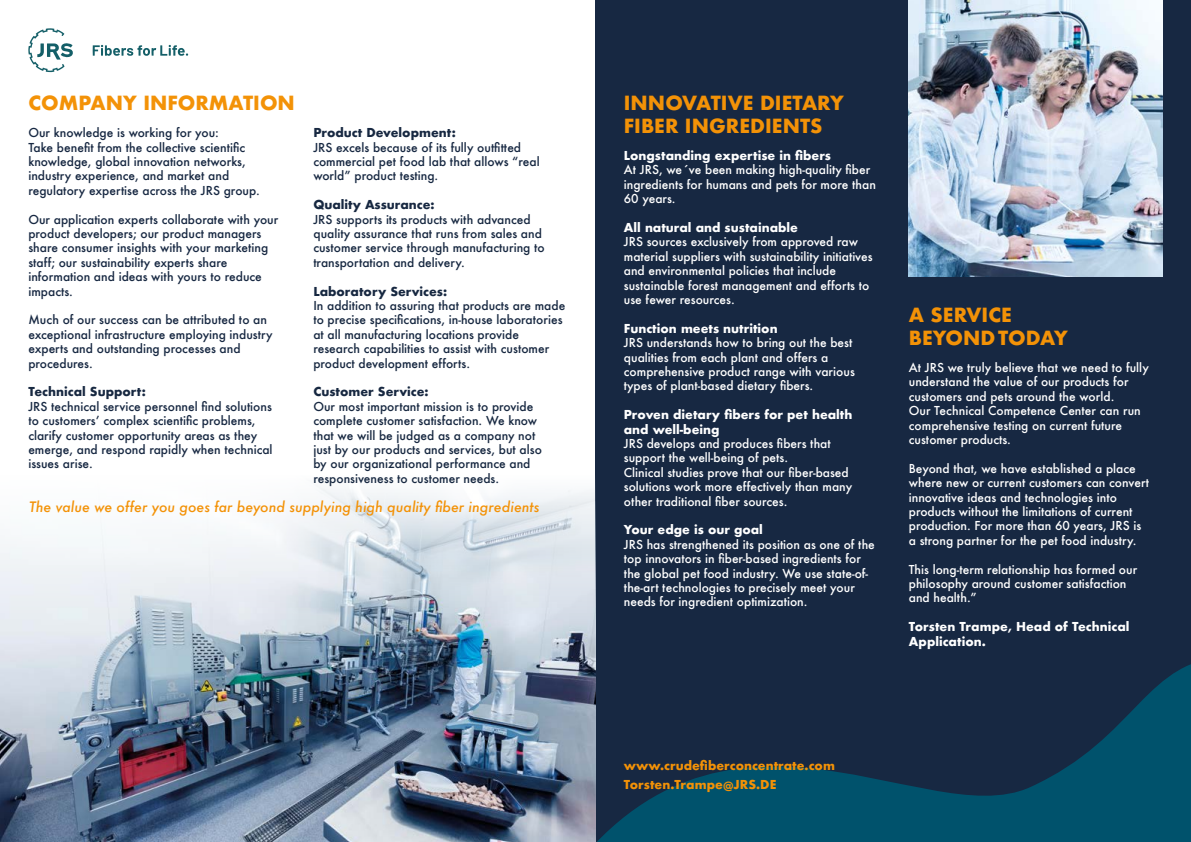
<style>
.page{position:relative;width:1191px;height:842px;background:#fff}
.page>*{position:absolute;margin:0;border:0;box-sizing:border-box;transform-origin:0 0}
.t1{font:700 19px/22.8px "Futura";color:#f39207}
.t2{font:italic 500 14px "Futura";color:#f39207}
.t3{font:500 12px/14.4px "Futura";color:#fff}
.t4{font:500 12px/14.4px "Futura";color:#172842}
.t5{font:500 12px/14.4px "Futura";color:#172841}
.t6{font:700 12px/14.4px "Futura";color:#fff}
.t7{font:700 12px "Futura";color:#172841}
.t8{font:700 12px/19px "Futura";color:#f39207}
</style>
<div class="page">
<div style="left:595px;top:0;width:596px;height:842px;background:#172842"></div>
<svg style="left:597px;top:664px;width:594px;height:178px"></svg>
<img style="left:0;top:486px;width:595px;height:356px">
<img style="left:909px;top:0;width:253px;height:276px">
<svg style="left:28px;top:28px;width:45px;height:44px"></svg>
<svg style="left:93px;top:45px;width:95px;height:11px"></svg>
<h1 class="t1" style="left:28px;top:92px;width:268px">COMPANY INFORMATION</h1>
<p class="t4" style="left:28px;top:125px;width:233px">Our knowledge is working for you:<br>Take benefit from the collective scientific knowledge, global innovation networks, industry experience, and market and regulatory expertise across the JRS group.</p>
<p class="t4" style="left:28px;top:212px;width:251px">Our application experts collaborate with your product developers; our product managers share consumer insights with your marketing staff; our sustainability experts share information and ideas with yours to reduce impacts.</p>
<p class="t4" style="left:28px;top:312px;width:246px">Much of our success can be attributed to an exceptional infrastructure employing industry experts and outstanding processes and procedures.</p>
<p class="t7" style="left:28px;top:383px;width:119px">Technical Support:</p>
<p class="t4" style="left:28px;top:399px;width:246px">JRS technical service personnel find solutions to customers’ complex scientific problems, clarify customer opportunity areas as they emerge, and respond rapidly when technical issues arise.</p>
<p class="t7" style="left:313px;top:124px;width:144px">Product Development:</p>
<p class="t4" style="left:313px;top:140px;width:228px">JRS excels because of its fully outfitted commercial pet food lab that allows “real world” product testing.</p>
<p class="t7" style="left:313px;top:196px;width:123px">Quality Assurance:</p>
<p class="t5" style="left:313px;top:212px;width:233px">JRS supports its products with advanced quality assurance that runs from sales and customer service through manufacturing to transportation and delivery.</p>
<p class="t7" style="left:313px;top:282px;width:135px">Laboratory Services:</p>
<p class="t5" style="left:313px;top:298px;width:253px">In addition to assuring that products are made to precise specifications, in-house laboratories at all manufacturing locations provide research capabilities to assist with customer product development efforts.</p>
<p class="t7" style="left:313px;top:383px;width:117px">Customer Service:</p>
<p class="t5" style="left:313px;top:399px;width:230px">Our most important mission is to provide complete customer satisfaction. We know that we will be judged as a company not just by our products and services, but also by our organizational performance and responsiveness to customer needs.</p>
<p class="t2" style="left:29px;top:497px;width:512px">The value we offer you goes far beyond supplying high quality fiber ingredients</p>
<h1 class="t1" style="left:624px;top:92px;width:221px">INNOVATIVE DIETARY<br>FIBER INGREDIENTS</h1>
<p class="t6" style="left:624px;top:148px;width:209px">Longstanding expertise in fibers</p>
<p class="t3" style="left:624px;top:163px;width:254px">At JRS, we´ve been making high-quality fiber ingredients for humans and pets for more than<br>60 years.</p>
<p class="t6" style="left:624px;top:220px;width:176px">All natural and sustainable</p>
<p class="t3" style="left:624px;top:235px;width:250px">JRS sources exclusively from approved raw material suppliers with sustainability initiatives and environmental policies that include sustainable forest management and efforts to use fewer resources.</p>
<p class="t6" style="left:624px;top:321px;width:155px">Function meets nutrition</p>
<p class="t3" style="left:624px;top:335px;width:232px">JRS understands how to bring out the best qualities from each plant and offers a comprehensive product range with various types of plant-based dietary fibers.</p>
<p class="t6" style="left:624px;top:407px;width:230px">Proven dietary fibers for pet health and well-being</p>
<p class="t3" style="left:624px;top:436px;width:230px">JRS develops and produces fibers that support the well-being of pets.<br>Clinical studies prove that our fiber-based solutions work more effectively than many other traditional fiber sources.</p>
<p class="t6" style="left:624px;top:523px;width:141px">Your edge is our goal</p>
<p class="t3" style="left:624px;top:537px;width:252px">JRS has strengthened its position as one of the top innovators in fiber-based ingredients for the global pet food industry. We use state-of&shy;the-art technologies to precisely meet your needs for ingredient optimization.</p>
<h1 class="t1" style="left:909px;top:304px;width:160px">A SERVICE<br>BEYOND TODAY</h1>
<p class="t3" style="left:909px;top:360px;width:241px">At JRS we truly believe that we need to fully understand the value of our products for customers and pets around the world.<br>Our Technical Competence Center can run comprehensive testing on current future customer products.</p>
<p class="t3" style="left:909px;top:461px;width:242px">Beyond that, we have established a place where new or current customers can convert innovative ideas and technologies into products without the limitations of current production. For more than 60 years, JRS is a strong partner for the pet food industry.</p>
<p class="t3" style="left:909px;top:562px;width:230px">This long-term relationship has formed our philosophy around customer satisfaction and health.”</p>
<p class="t6" style="left:909px;top:619px;width:222px">Torsten Trampe, Head of Technical<br>Application.</p>
<p class="t8" style="left:624px;top:756px;width:212px">www.crudefiberconcentrate.com<br>Torsten.Trampe@JRS.DE</p>
</div>
